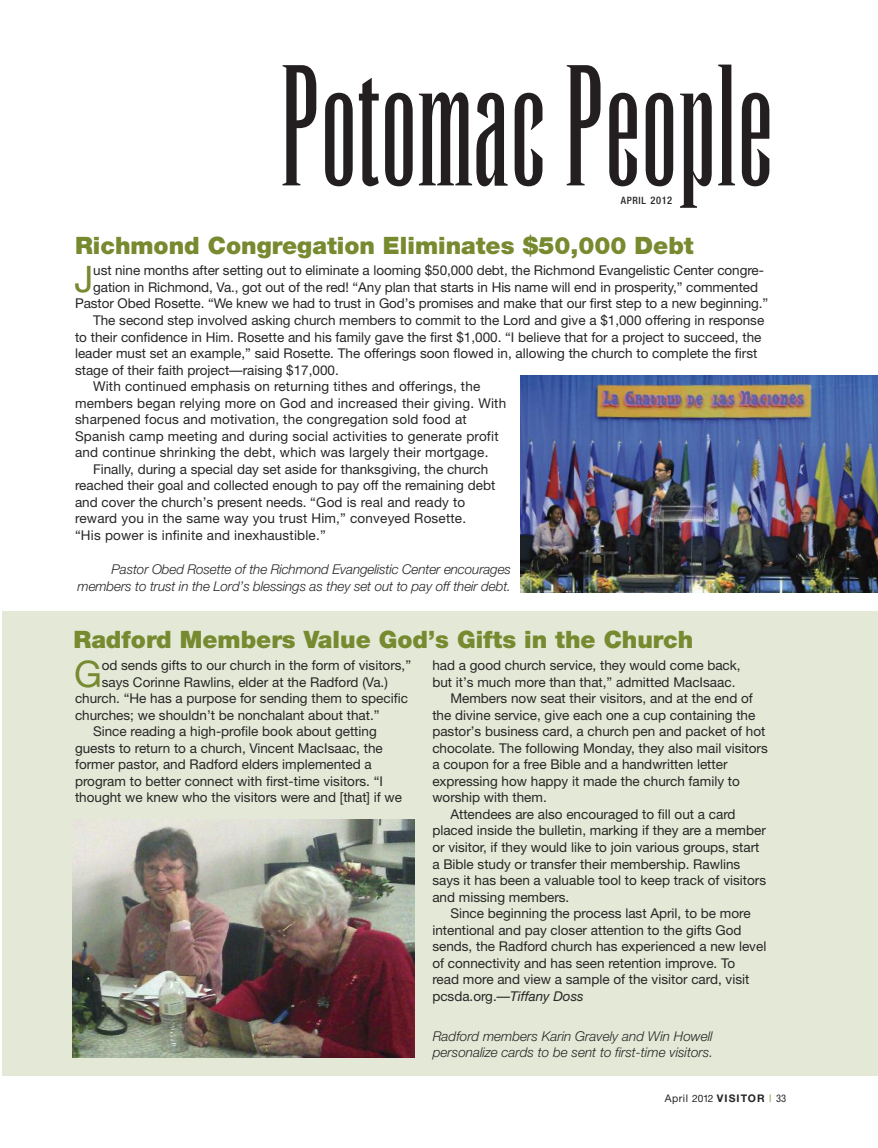
<style>
.page{position:relative;width:878px;height:1148px;background:#fff}
.page>*{position:absolute;margin:0;border:0;box-sizing:border-box;transform-origin:0 0}
.t1{font:36.6px "Helvetica Neue";color:#778a30}
.t2{font:900 24px "Helvetica Neue";color:#778a30}
.t3{font:13.5px "Helvetica Neue";color:#272627}
.t4{font:italic 300 13.5px/16.5px "Helvetica Neue";letter-spacing:-.01em;color:#272627;text-align:right}
.t5{font:italic 13.5px "Helvetica Neue";color:#272627}
.t6{font:700 10.5px "Helvetica Neue";letter-spacing:.1em;color:#272627}
.t7{font:500 condensed 10.2px "Helvetica Neue";letter-spacing:.065em;color:#272627}
.s1{font-size:10.5px}
.s2{font-style:normal}
.s3{font-weight:400}
.s4{font-weight:400;font-size:10.2px}
.s5{font-weight:400;font-stretch:condensed;color:#778a30}
.s6{font-weight:400;font-stretch:condensed}
</style>
<div class="page">
<hr style="left:0;top:132px;width:1px;height:504px;background:#e4e8d6">
<div style="left:2px;top:611px;width:876px;height:464px;background:#e4e8d6"></div>
<svg style="left:282px;top:65px;width:34px;height:120px"></svg>
<svg style="left:325px;top:93px;width:27px;height:93px"></svg>
<svg style="left:359px;top:78px;width:20px;height:108px"></svg>
<svg style="left:385px;top:93px;width:27px;height:93px"></svg>
<svg style="left:419px;top:92px;width:88px;height:94px"></svg>
<svg style="left:514px;top:93px;width:28px;height:93px"></svg>
<svg style="left:566px;top:65px;width:34px;height:120px"></svg>
<svg style="left:609px;top:93px;width:27px;height:93px"></svg>
<svg style="left:645px;top:93px;width:28px;height:93px"></svg>
<svg style="left:680px;top:93px;width:31px;height:115px"></svg>
<svg style="left:718px;top:65px;width:17px;height:120px"></svg>
<svg style="left:741px;top:93px;width:28px;height:93px"></svg>
<img style="left:72px;top:819px;width:342px;height:238px">
<img style="left:520px;top:375px;width:358px;height:217px">
<p class="t7" style="left:620px;top:196px;width:53px">APRIL <span class="s1">2012</span></p>
<h2 class="t2" style="left:75px;top:236px;width:620px">Richmond Congregation Eliminates $50,000 Debt</h2>
<h1 class="t1" style="left:74px;top:266px;width:20px">J</h1>
<p class="t3" style="left:93px;top:266px;width:672px">ust nine months after setting out to eliminate a looming $50,000 debt, the Richmond Evangelistic Center congre-</p>
<p class="t3" style="left:93px;top:282px;width:666px">gation in Richmond, Va., got out of the red! “Any plan that starts in His name will end in prosperity,” commented</p>
<p class="t3" style="left:75px;top:299px;width:694px">Pastor Obed Rosette. “We knew we had to trust in God’s promises and make that our first step to a new beginning.”</p>
<p class="t3" style="left:93px;top:315px;width:672px">The second step involved asking church members to commit to the Lord and give a $1,000 offering in response</p>
<p class="t3" style="left:75px;top:332px;width:688px">to their confidence in Him. Rosette and his family gave the first $1,000. “I believe that for a project to succeed, the</p>
<p class="t3" style="left:75px;top:348px;width:684px">leader must set an example,” said Rosette. The offerings soon flowed in, allowing the church to complete the first</p>
<p class="t3" style="left:75px;top:365px;width:265px">stage of their faith project—raising $17,000.</p>
<p class="t3" style="left:93px;top:381px;width:389px">With continued emphasis on returning tithes and offerings, the</p>
<p class="t3" style="left:75px;top:398px;width:432px">members began relying more on God and increased their giving. With</p>
<p class="t3" style="left:75px;top:414px;width:393px">sharpened focus and motivation, the congregation sold food at</p>
<p class="t3" style="left:75px;top:431px;width:425px">Spanish camp meeting and during social activities to generate profit</p>
<p class="t3" style="left:75px;top:447px;width:415px">and continue shrinking the debt, which was largely their mortgage.</p>
<p class="t3" style="left:93px;top:464px;width:396px">Finally, during a special day set aside for thanksgiving, the church</p>
<p class="t3" style="left:75px;top:480px;width:422px">reached their goal and collected enough to pay off the remaining debt</p>
<p class="t3" style="left:75px;top:497px;width:392px">and cover the church’s present needs. “God is real and ready to</p>
<p class="t3" style="left:75px;top:513px;width:392px">reward you in the same way you trust Him,” conveyed Rosette.</p>
<p class="t3" style="left:75px;top:530px;width:252px">“His power is infinite and inexhaustible.”</p>
<p class="t4" style="left:78px;top:562px;width:435px">Pastor Obed Rosette of the Richmond Evangelistic Center encourages members to trust in the Lord’s blessings as they set out to pay off their debt.</p>
<h2 class="t2" style="left:74px;top:631px;width:621px">Radford Members Value God’s Gifts in the Church</h2>
<h1 class="t1" style="left:74px;top:660px;width:29px">G</h1>
<p class="t3" style="left:102px;top:660px;width:311px">od sends gifts to our church in the form of visitors,”</p>
<p class="t3" style="left:102px;top:677px;width:288px">says Corinne Rawlins, elder at the Radford (Va.)</p>
<p class="t3" style="left:75px;top:693px;width:334px">church. “He has a purpose for sending them to specific</p>
<p class="t3" style="left:75px;top:710px;width:306px">churches; we shouldn’t be nonchalant about that.”</p>
<p class="t3" style="left:93px;top:726px;width:285px">Since reading a high-profile book about getting</p>
<p class="t3" style="left:75px;top:743px;width:309px">guests to return to a church, Vincent MacIsaac, the</p>
<p class="t3" style="left:75px;top:759px;width:298px">former pastor, and Radford elders implemented a</p>
<p class="t3" style="left:75px;top:776px;width:309px">program to better connect with first-time visitors. “I</p>
<p class="t3" style="left:75px;top:792px;width:328px">thought we knew who the visitors were and [that] if we</p>
<p class="t3" style="left:432px;top:660px;width:310px">had a good church service, they would come back,</p>
<p class="t3" style="left:432px;top:677px;width:304px">but it’s much more than that,” admitted MacIsaac.</p>
<p class="t3" style="left:450px;top:693px;width:304px">Members now seat their visitors, and at the end of</p>
<p class="t3" style="left:432px;top:710px;width:324px">the divine service, give each one a cup containing the</p>
<p class="t3" style="left:432px;top:726px;width:334px">pastor’s business card, a church pen and packet of hot</p>
<p class="t3" style="left:432px;top:743px;width:337px">chocolate. The following Monday, they also mail visitors</p>
<p class="t3" style="left:432px;top:759px;width:297px">a coupon for a free Bible and a handwritten letter</p>
<p class="t3" style="left:432px;top:776px;width:309px">expressing how happy it made the church family to</p>
<p class="t3" style="left:432px;top:792px;width:116px">worship with them.</p>
<p class="t3" style="left:450px;top:809px;width:287px">Attendees are also encouraged to fill out a card</p>
<p class="t3" style="left:432px;top:825px;width:335px">placed inside the bulletin, marking if they are a member</p>
<p class="t3" style="left:432px;top:842px;width:328px">or visitor, if they would like to join various groups, start</p>
<p class="t3" style="left:432px;top:858px;width:309px">a Bible study or transfer their membership. Rawlins</p>
<p class="t3" style="left:432px;top:875px;width:335px">says it has been a valuable tool to keep track of visitors</p>
<p class="t3" style="left:432px;top:891px;width:138px">and missing members.</p>
<p class="t3" style="left:450px;top:908px;width:302px">Since beginning the process last April, to be more</p>
<p class="t3" style="left:432px;top:924px;width:311px">intentional and pay closer attention to the gifts God</p>
<p class="t3" style="left:432px;top:941px;width:335px">sends, the Radford church has experienced a new level</p>
<p class="t3" style="left:432px;top:957px;width:304px">of connectivity and has seen retention improve. To</p>
<p class="t3" style="left:432px;top:974px;width:318px">read more and view a sample of the visitor card, visit</p>
<p class="t5" style="left:432px;top:990px;width:153px"><span class="s2">pcsda.org.</span>—Tiffany Doss</p>
<p class="t4" style="left:433px;top:1028px;width:282px;text-align:left">Radford members Karin Gravely and Win Howell personalize cards to be sent to first-time visitors.</p>
<p class="t6" style="left:664px;top:1094px;width:123px"><span class="s3">April</span> <span class="s4">2012</span> VISITOR <span class="s5">|</span> <span class="s6">33</span></p>
</div>
